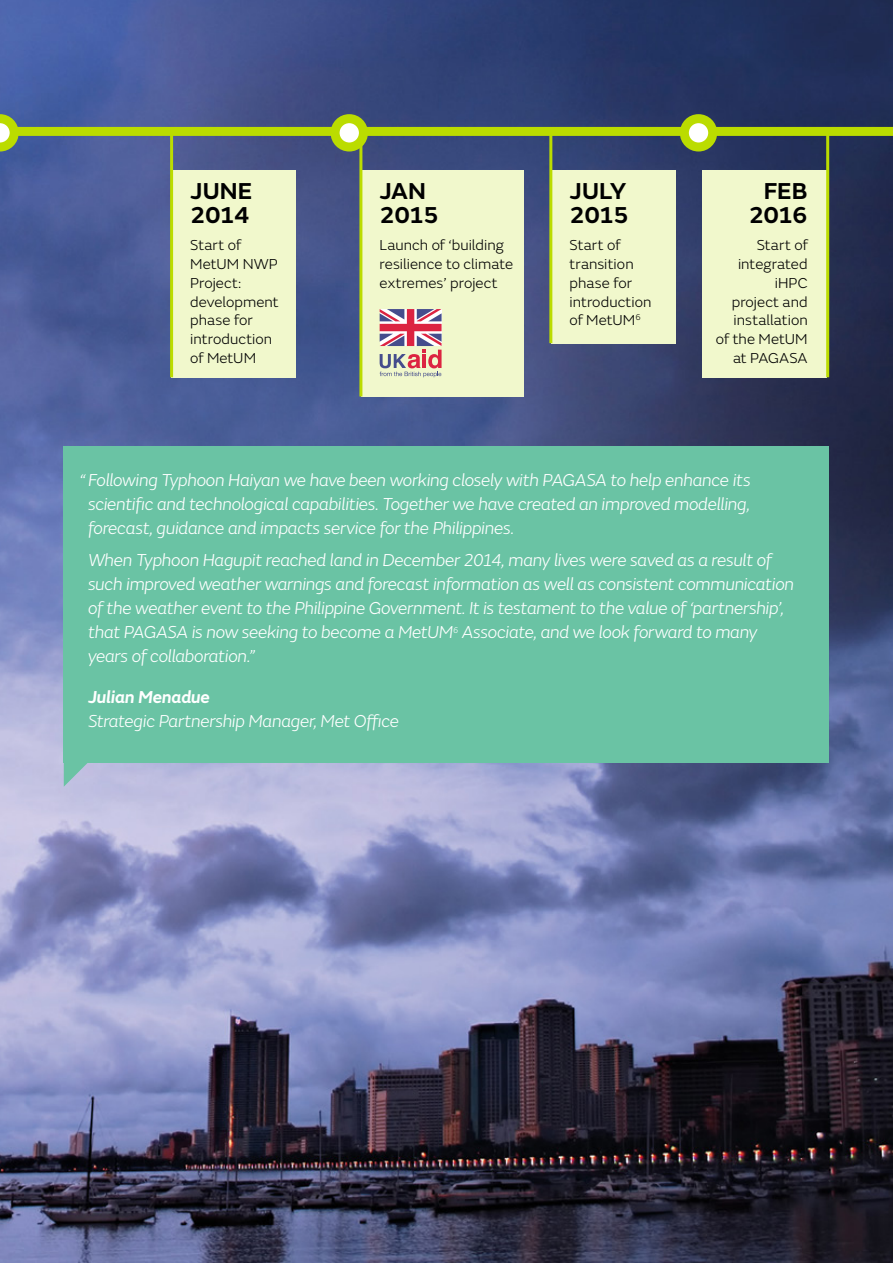
<style>
.page{position:relative;width:893px;height:1263px;background:#fff}
.page>*{position:absolute;margin:0;border:0;box-sizing:border-box;transform-origin:0 0}
.t1{font:600 24px/24px "FS Emeric";letter-spacing:-.035em;color:#000}
.t2{font:600 24px/24px "FS Emeric";letter-spacing:-.015em;color:#000}
.t3{font:italic 300 18px/24px "FS Emeric";letter-spacing:-.015em;color:#fff;text-align:justify}
.t4{font:italic 600 18px "FS Emeric";letter-spacing:-.015em;color:#fff}
.t5{font:300 15px/18.8px "FS Emeric";letter-spacing:.005em;color:#000}
</style>
<div class="page">
<img style="left:0;top:0;width:893px;height:1263px">
<div style="left:64px;top:446px;width:765px;height:317px;background:#6ac3a4"></div>
<svg style="left:64px;top:763px;width:25px;height:24px"></svg>
<div style="left:171px;top:170px;width:125px;height:207px;background:#f1f8cc"></div>
<div style="left:361px;top:170px;width:163px;height:226px;background:#f1f8cc"></div>
<div style="left:551px;top:170px;width:125px;height:173px;background:#f1f8cc"></div>
<div style="left:702px;top:170px;width:125px;height:207px;background:#f1f8cc"></div>
<hr style="left:170px;top:133px;width:3px;height:244px;background:#bbdc00">
<hr style="left:359px;top:133px;width:3px;height:263px;background:#bbdc00">
<hr style="left:549px;top:133px;width:3px;height:210px;background:#bbdc00">
<hr style="left:826px;top:133px;width:3px;height:244px;background:#bbdc00">
<div style="left:0;top:127px;width:893px;height:9px;background:#bbdc00"></div>
<svg style="left:0;top:114px;width:19px;height:37px"></svg>
<div style="left:335px;top:119px;width:28px;height:28px;background:#fff;border-radius:50%"></div>
<div style="left:331px;top:114px;width:37px;height:37px;border:9px solid #bbdc00;border-radius:50%"></div>
<div style="left:684px;top:119px;width:29px;height:28px;background:#fff;border-radius:50%"></div>
<div style="left:680px;top:114px;width:37px;height:37px;border:9px solid #bbdc00;border-radius:50%"></div>
<svg style="left:380px;top:309px;width:62px;height:68px"></svg>
<h1 class="t2" style="left:190px;top:177px;width:64px">JUNE<br>2014</h1>
<p class="t5" style="left:190px;top:235px;width:90px">Start of<br>MetUM NWP<br>Project: development phase for introduction of MetUM</p>
<h1 class="t1" style="left:380px;top:177px;width:61px">JAN<br>2015</h1>
<p class="t5" style="left:380px;top:235px;width:135px">Launch of ‘building resilience to climate extremes’ project</p>
<h1 class="t1" style="left:569px;top:177px;width:61px">JULY<br>2015</h1>
<p class="t5" style="left:569px;top:235px;width:83px">Start of transition phase for introduction of MetUM<sup>6</sup></p>
<h1 class="t1" style="left:749px;top:177px;width:61px;text-align:right">FEB<br>2016</h1>
<p class="t5" style="left:716px;top:235px;width:93px;text-align:right">Start of integrated iHPC<br>project and installation<br>of the MetUM at PAGASA</p>
<p class="t3" style="left:88px;top:467px;width:664px;text-indent:-9px">“ Following Typhoon Haiyan we have been working closely with PAGASA to help enhance its scientific and technological capabilities. Together we have created an improved modelling, forecast, guidance and impacts service for the Philippines.</p>
<p class="t3" style="left:88px;top:547px;width:708px;text-align:left">When Typhoon Hagupit reached land in December 2014, many lives were saved as a result of such improved weather warnings and forecast information as well as consistent communication of the weather event to the Philippine Government. It is testament to the value of ‘partnership’, that PAGASA is now seeking to become a MetUM<sup>6</sup> Associate, and we look forward to many years of collaboration.”</p>
<p class="t4" style="left:88px;top:683px;width:124px">Julian Menadue</p>
<p class="t3" style="left:88px;top:708px;width:313px">Strategic Partnership Manager, Met Office</p>
</div>
